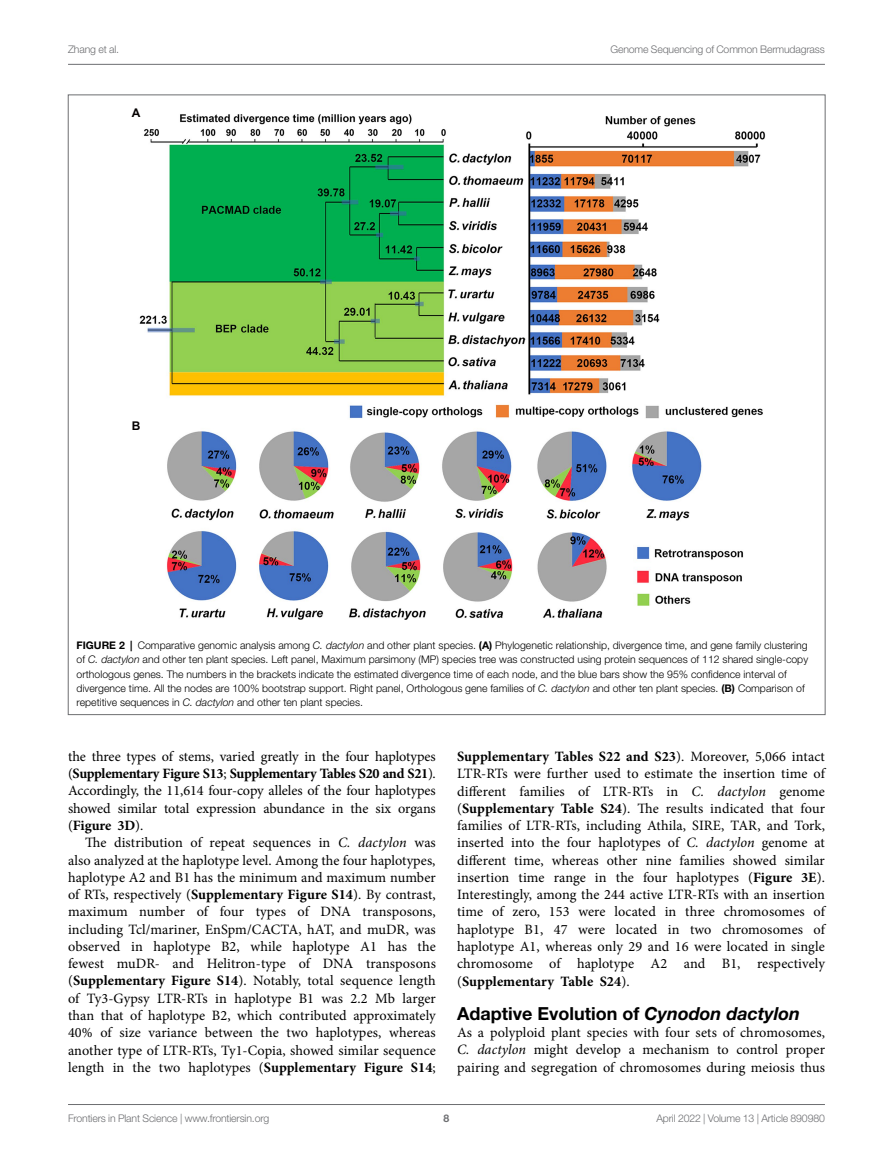
<style>
.page{position:relative;width:893px;height:1170px;background:#fff}
.page>*{position:absolute;margin:0;border:0;box-sizing:border-box;transform-origin:0 0}
.HEAD_2{font:700 18px "Helvetica Neue LT Std";color:#000}
.TEXT{font:14.25px/17.2px "Minion Pro";color:#000;text-align:justify}
.TEXT_FLUSH{font:14.25px/17.2px "Minion Pro";letter-spacing:.01em;color:#000;text-align:justify}
.t1{font:700 12px "Arial";color:#040000}
.FIG_LEG{font:300 10.5px/14.2px "Helvetica Neue LT Std";color:#000}
.t2{font:300 10.5px "Helvetica Neue LT Std";letter-spacing:-.015em;color:#6d6e71}
.t3{font:700 10.5px "Helvetica Neue LT Std";color:#6d6e71}
.s1{font-weight:700}
.s2{font-style:italic}
</style>
<div class="page">
<hr style="left:68px;top:64px;width:757px;height:1px;background:#6d6e71">
<hr style="left:68px;top:1104px;width:757px;height:1px;background:#6d6e71">
<img style="left:139px;top:114px;width:627px;height:506px">
<p class="t2" style="left:68px;top:42px;width:53px">Zhang et al.</p>
<p class="t2" style="left:610px;top:42px;width:216px">Genome Sequencing of Common Bermudagrass</p>
<p class="t1" style="left:132px;top:104px;width:10px">A</p>
<p class="t1" style="left:132px;top:417px;width:10px">B</p>
<p class="FIG_LEG" style="left:77px;top:638px;width:733px"><span class="s1">FIGURE 2 |</span> Comparative genomic analysis among <span class="s2">C. dactylon</span> and other plant species. <span class="s1">(A)</span> Phylogenetic relationship, divergence time, and gene family clustering of <span class="s2">C. dactylon</span> and other ten plant species. Left panel, Maximum parsimony (MP) species tree was constructed using protein sequences of 112 shared single-copy orthologous genes. The numbers in the brackets indicate the estimated divergence time of each node, and the blue bars show the 95% confidence interval of divergence time. All the nodes are 100% bootstrap support. Right panel, Orthologous gene families of <span class="s2">C. dactylon</span> and other ten plant species. <span class="s1">(B)</span> Comparison of repetitive sequences in <span class="s2">C. dactylon</span> and other ten plant species.</p>
<p class="TEXT" style="left:68px;top:747px;width:369px">the three types of stems, varied greatly in the four haplotypes (<span class="s1">Supplementary Figure S13</span>; <span class="s1">Supplementary Tables S20 and S21</span>).<br>Accordingly, the 11,614 four-copy alleles of the four haplotypes showed similar total expression abundance in the six organs (<span class="s1">Figure 3D</span>).</p>
<p class="TEXT" style="left:68px;top:834px;width:369px;text-indent:17px">The distribution of repeat sequences in <span class="s2">C. dactylon</span> was also analyzed at the haplotype level. Among the four haplotypes, haplotype A2 and B1 has the minimum and maximum number of RTs, respectively (<span class="s1">Supplementary Figure S14</span>). By contrast, maximum number of four types of DNA transposons, including Tcl/mariner, EnSpm/CACTA, hAT, and muDR, was observed in haplotype B2, while haplotype A1 has the fewest muDR- and Helitron-type of DNA transposons (<span class="s1">Supplementary Figure S14</span>). Notably, total sequence length of Ty3-Gypsy LTR-RTs in haplotype B1 was 2.2 Mb larger than that of haplotype B2, which contributed approximately 40% of size variance between the two haplotypes, whereas another type of LTR-RTs, Ty1-Copia, showed similar sequence length in the two haplotypes (<span class="s1">Supplementary Figure S14</span>;</p>
<p class="TEXT" style="left:457px;top:748px;width:369px"><span class="s1">Supplementary Tables S22 and S23</span>). Moreover, 5,066 intact LTR-RTs were further used to estimate the insertion time of different families of LTR-RTs in <span class="s2">C. dactylon</span> genome (<span class="s1">Supplementary Table S24</span>). The results indicated that four families of LTR-RTs, including Athila, SIRE, TAR, and Tork, inserted into the four haplotypes of <span class="s2">C. dactylon</span> genome at different time, whereas other nine families showed similar insertion time range in the four haplotypes (<span class="s1">Figure 3E</span>).<br>Interestingly, among the 244 active LTR-RTs with an insertion time of zero, 153 were located in three chromosomes of haplotype B1, 47 were located in two chromosomes of haplotype A1, whereas only 29 and 16 were located in single chromosome of haplotype A2 and B1, respectively (<span class="s1">Supplementary Table S24</span>).</p>
<p class="HEAD_2" style="left:457px;top:1002px;width:345px">Adaptive Evolution of <span class="s2">Cynodon dactylon</span></p>
<p class="TEXT_FLUSH" style="left:457px;top:1023px;width:369px">As a polyploid plant species with four sets of chromosomes, <span class="s2">C. dactylon</span> might develop a mechanism to control proper pairing and segregation of chromosomes during meiosis thus</p>
<p class="t2" style="left:68px;top:1111px;width:203px">Frontiers in Plant Science | www.frontiersin.org</p>
<p class="t3" style="left:444px;top:1111px;width:7px">8</p>
<p class="t2" style="left:656px;top:1111px;width:170px">April 2022 | Volume 13 | Article 890980</p>
</div>
